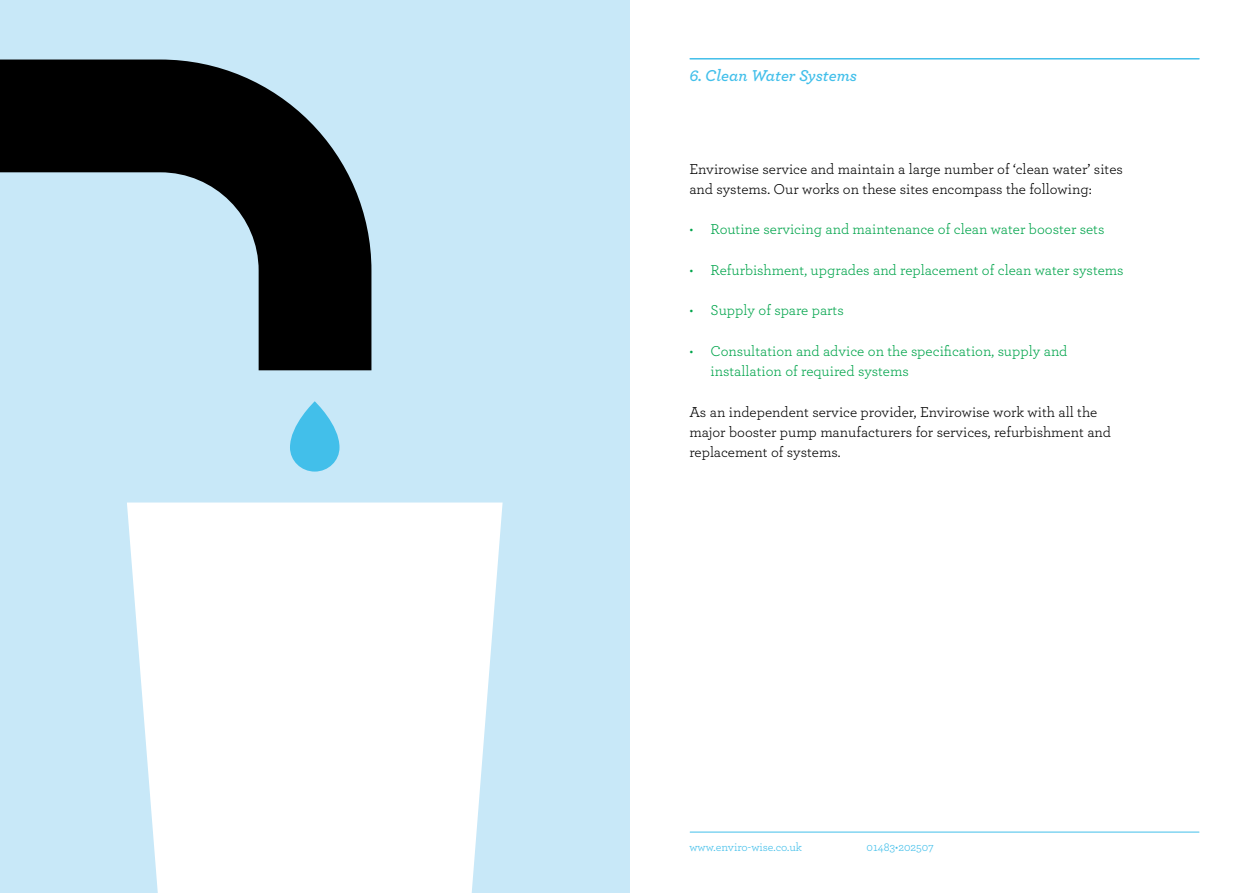
<style>
.page{position:relative;width:1259px;height:893px;background:#fff}
.page>*{position:absolute;margin:0;border:0;box-sizing:border-box;transform-origin:0 0}
.t1{font:italic 600 16.5px "Archer";color:#42bfea}
.t2{font:15px/20.2px "Archer";color:#000}
.t3{font:15px/20.2px "Archer";color:#00a44b}
.t4{font:12px "Archer";color:#42bfea}
</style>
<div class="page">
<hr style="left:690px;top:58px;width:509px;height:2px;background:#42bfea">
<hr style="left:690px;top:832px;width:509px;height:1px;background:#42bfea">
<div style="left:0;top:0;width:629px;height:893px;background:#c8e8f8"></div>
<svg style="left:290px;top:401px;width:49px;height:71px;fill:#42bfea"></svg>
<svg style="left:0;top:60px;width:371px;height:310px"></svg>
<svg style="left:127px;top:502px;width:375px;height:391px;background:#fafdfe"></svg>
<p class="t1" style="left:689px;top:63px;width:169px">6. Clean Water Systems</p>
<p class="t2" style="left:689px;top:158px;width:435px">Envirowise service and maintain a large number of ‘clean water’ sites and systems. Our works on these sites encompass the following:</p>
<p class="t3" style="left:689px;top:219px;width:416px">• Routine servicing and maintenance of clean water booster sets</p>
<p class="t3" style="left:689px;top:259px;width:436px">• Refurbishment, upgrades and replacement of clean water systems</p>
<p class="t3" style="left:689px;top:300px;width:156px">• Supply of spare parts</p>
<p class="t3" style="left:710px;top:340px;width:358px;text-indent:-21px">• Consultation and advice on the specification, supply and installation of required systems</p>
<p class="t2" style="left:689px;top:401px;width:423px">As an independent service provider, Envirowise work with all the major booster pump manufacturers for services, refurbishment and replacement of systems.</p>
<p class="t4" style="left:689px;top:838px;width:114px">www.enviro-wise.co.uk</p>
<p class="t4" style="left:866px;top:838px;width:69px">01483•202507</p>
</div>
